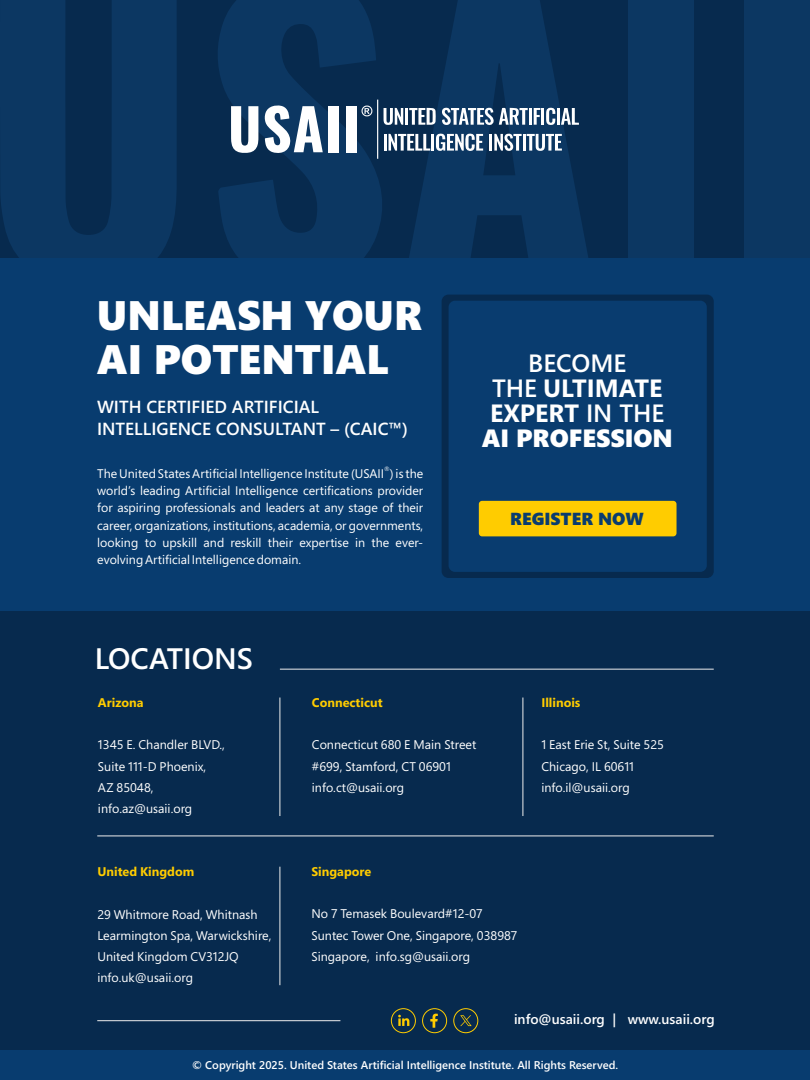
<style>
.page{position:relative;width:810px;height:1080px;background:#072a4e}
.page>*{position:absolute;margin:0;border:0;box-sizing:border-box;transform-origin:0 0}
.t1{font:41.25px/43.9px "Segoe UI Black";color:#fff}
.t2{font:600 29.62px "Segoe UI";color:#fff}
.t3{font:700 25px/25.1px "Segoe Pro";color:#fff}
.t4{font:25px "Segoe UI Black";color:#fff}
.t5{font:600 25px "Segoe UI";color:#fff}
.t6{font:600 17.5px/21.2px "Segoe UI";color:#fff}
.t7{font:17.5px "Segoe UI Black";color:#093c6f}
.t8{font:600 13.75px "Segoe UI";color:#fff}
.t9{font:12.62px/21.2px "Segoe Pro";color:#fff}
.t10{font:700 12.62px "Segoe Pro";color:#fc0}
.t11{font:12.5px/17.4px "Segoe Pro";color:#fff;text-align:justify}
.t12{font:600 11.25px "Segoe UI";color:#fff}
.t13{font:6.25px "Segoe Pro";color:#fff}
.s1{font-family:"Segoe UI";font-weight:600}
</style>
<div class="page">
<svg style="left:0;top:0;width:177px;height:258px;fill:#0c3762"></svg>
<svg style="left:409px;top:0;width:179px;height:258px;fill:#0c3762"></svg>
<svg style="left:218px;top:0;width:164px;height:258px;fill:#0c3762"></svg>
<div style="left:629px;top:0;width:65px;height:278px;background:#0c3762"></div>
<div style="left:745px;top:0;width:65px;height:278px;background:#0c3762"></div>
<div style="left:1px;top:1051px;width:809px;height:29px;background:#083c6f"></div>
<div style="left:0;top:258px;width:810px;height:353px;background:#083c6f"></div>
<svg style="left:231px;top:106px;width:27px;height:47px"></svg>
<svg style="left:264px;top:105px;width:59px;height:48px;background:#92a5b8"></svg>
<div style="left:328px;top:106px;width:11px;height:46px;background:#fff"></div>
<div style="left:346px;top:106px;width:10px;height:46px;background:#fff"></div>
<svg style="left:362px;top:100px;width:217px;height:59px"></svg>
<div style="left:442px;top:295px;width:272px;height:283px;background:#072a4e;border-radius:7px"></div>
<div style="left:449px;top:301px;width:258px;height:271px;background:#093c6f;border-radius:6px"></div>
<div style="left:479px;top:501px;width:198px;height:35px;background:#fc0;border-radius:3px"></div>
<div style="left:454px;top:1009px;width:24px;height:24px;border:1px solid #fc0;border-radius:50%"></div>
<div style="left:391px;top:1009px;width:25px;height:24px;border:1px solid #fc0;border-radius:50%"></div>
<svg style="left:398px;top:1015px;width:11px;height:11px"></svg>
<svg style="left:430px;top:1014px;width:8px;height:14px"></svg>
<div style="left:422px;top:1009px;width:25px;height:24px;border:1px solid #fc0;border-radius:50%"></div>
<hr style="left:97px;top:836px;width:617px;height:1px;background:#ededed">
<hr style="left:280px;top:698px;width:1px;height:118px;background:#ededed">
<hr style="left:523px;top:698px;width:1px;height:118px;background:#ededed">
<hr style="left:280px;top:867px;width:1px;height:118px;background:#ededed">
<hr style="left:280px;top:669px;width:434px;height:1px;background:#ededed">
<hr style="left:97px;top:1020px;width:243px;height:1px;background:#ededed">
<svg style="left:460px;top:1015px;width:12px;height:11px"></svg>
<h1 class="t1" style="left:97px;top:297px;width:327px">UNLEASH YOUR<br>AI POTENTIAL</h1>
<h3 class="t6" style="left:97px;top:398px;width:312px">WITH CERTIFIED ARTIFICIAL<br>INTELLIGENCE CONSULTANT – (CAIC™)</h3>
<p class="t11" style="left:97px;top:466px;width:328px">The United States Artificial Intelligence Institute (USAII ) is the</p>
<p class="t13" style="left:384px;top:467px;width:7px">®</p>
<p class="t11" style="left:97px;top:483px;width:328px">world’s leading Artificial Intelligence certifications provider for aspiring professionals and leaders at any stage of their career, organizations, institutions, academia, or governments, looking to upskill and reskill their expertise in the ever&shy;evolving Artificial Intelligence domain.</p>
<h2 class="t2" style="left:95px;top:647px;width:160px">LOCATIONS</h2>
<h3 class="t5" style="left:528px;top:354px;width:100px">BECOME</h3>
<h3 class="t3" style="left:490px;top:378px;width:176px"><span class="s1">THE</span> ULTIMATE<br>EXPERT <span class="s1">IN THE</span></h3>
<h3 class="t4" style="left:482px;top:429px;width:193px">AI PROFESSION</h3>
<h3 class="t7" style="left:510px;top:512px;width:135px">REGISTER NOW</h3>
<p class="t10" style="left:98px;top:697px;width:47px">Arizona</p>
<p class="t9" style="left:98px;top:735px;width:128px">1345 E. Chandler BLVD.,<br>Suite 111-D Phoenix,<br>AZ 85048, info.az@usaii.org</p>
<p class="t10" style="left:97px;top:867px;width:98px">United Kingdom</p>
<p class="t9" style="left:97px;top:905px;width:176px">29 Whitmore Road, Whitnash<br>Learmington Spa, Warwickshire,<br>United Kingdom CV312JQ info.uk@usaii.org</p>
<p class="t10" style="left:312px;top:697px;width:72px">Connecticut</p>
<p class="t9" style="left:312px;top:735px;width:166px">Connecticut 680 E Main Street #699, Stamford, CT 06901 info.ct@usaii.org</p>
<p class="t10" style="left:541px;top:697px;width:41px">Illinois</p>
<p class="t9" style="left:541px;top:735px;width:124px">1 East Erie St, Suite 525<br>Chicago, IL 60611 info.il@usaii.org</p>
<p class="t10" style="left:311px;top:866px;width:61px">Singapore</p>
<p class="t9" style="left:311px;top:905px;width:207px">No 7 Temasek Boulevard#12-07<br>Suntec Tower One, Singapore, 038987<br>Singapore, info.sg@usaii.org</p>
<p class="t8" style="left:514px;top:1014px;width:202px">info@usaii.org | www.usaii.org</p>
<p class="t12" style="left:192px;top:1061px;width:427px">© Copyright 2025. United States Artificial Intelligence Institute. All Rights Reserved.</p>
</div>
